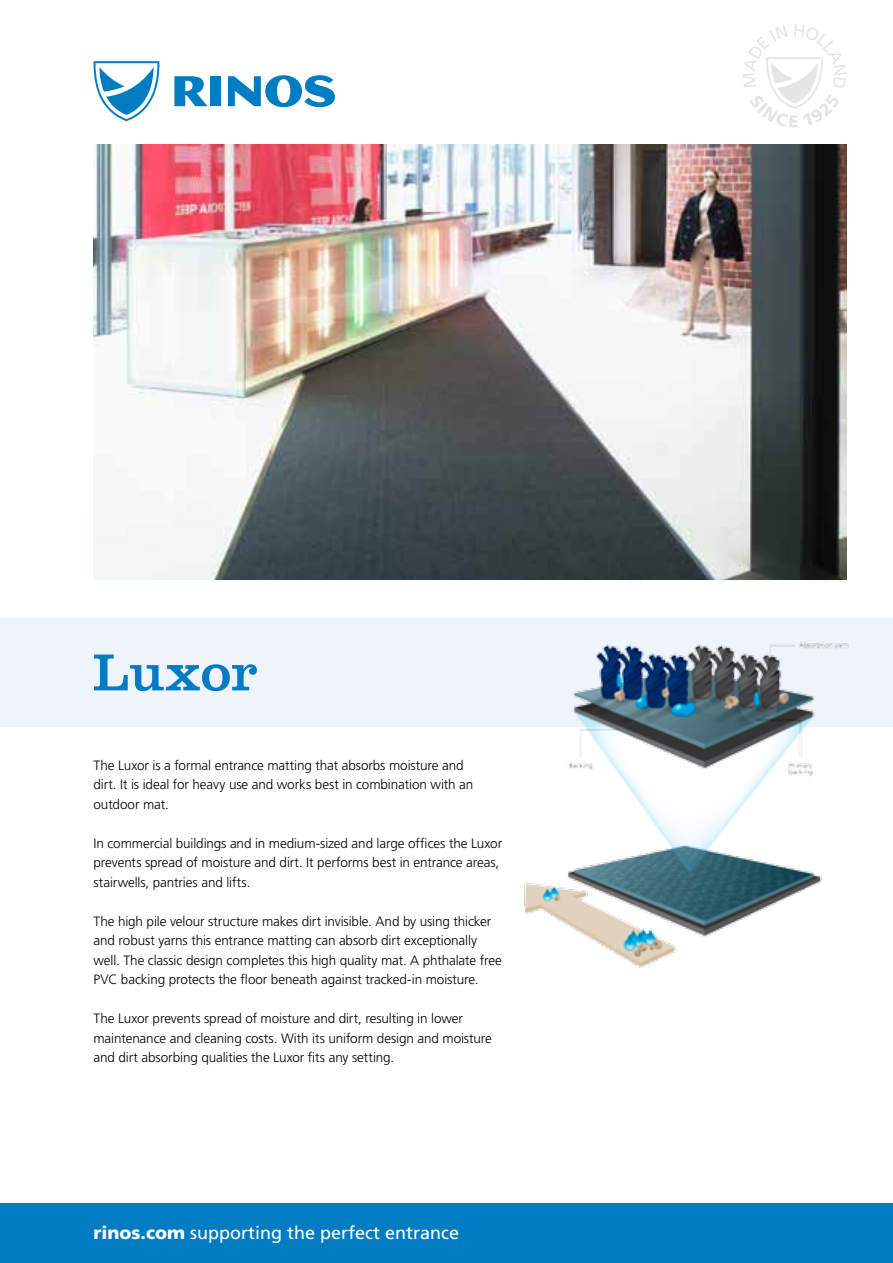
<style>
.page{position:relative;width:893px;height:1263px;background:#fff}
.page>*{position:absolute;margin:0;border:0;box-sizing:border-box;transform-origin:0 0}
.t1{font:54px "Clarendon LT Std";color:#007cc3}
.t2{font:18px "Frutiger LT Std";color:#fff}
.t3{font:300 13.5px/19.5px "Frutiger LT Std";letter-spacing:-.01em;color:#000}
.s1{font-weight:900}
</style>
<div class="page">
<div style="left:0;top:619px;width:893px;height:108px;background:#eef4fa"></div>
<svg style="left:743px;top:24px;width:103px;height:103px"></svg>
<svg style="left:174px;top:76px;width:33px;height:30px"></svg>
<div style="left:210px;top:76px;width:11px;height:30px;background:#007cc3"></div>
<svg style="left:228px;top:75px;width:107px;height:32px"></svg>
<svg style="left:94px;top:61px;width:65px;height:60px"></svg>
<div style="left:0;top:1203px;width:893px;height:60px;background:#007cc3"></div>
<img style="left:524px;top:642px;width:325px;height:326px">
<img style="left:94px;top:145px;width:752px;height:434px">
<h1 class="t1" style="left:93px;top:641px;width:167px">Luxor</h1>
<p class="t3" style="left:94px;top:755px;width:381px">The Luxor is a formal entrance matting that absorbs moisture and dirt. It is ideal for heavy use and works best in combination with an outdoor mat.</p>
<p class="t3" style="left:94px;top:833px;width:410px">In commercial buildings and in medium-sized and large offices the Luxor prevents spread of moisture and dirt. It performs best in entrance areas, stairwells, pantries and lifts.</p>
<p class="t3" style="left:94px;top:911px;width:410px">The high pile velour structure makes dirt invisible. And by using thicker and robust yarns this entrance matting can absorb dirt exceptionally well. The classic design completes this high quality mat. A phthalate free PVC backing protects the floor beneath against tracked-in moisture.</p>
<p class="t3" style="left:94px;top:1009px;width:400px">The Luxor prevents spread of moisture and dirt, resulting in lower maintenance and cleaning costs. With its uniform design and moisture and dirt absorbing qualities the Luxor fits any setting.</p>
<h2 class="t2" style="left:94px;top:1222px;width:367px"><span class="s1">rinos.com</span> supporting the perfect entrance</h2>
</div>
